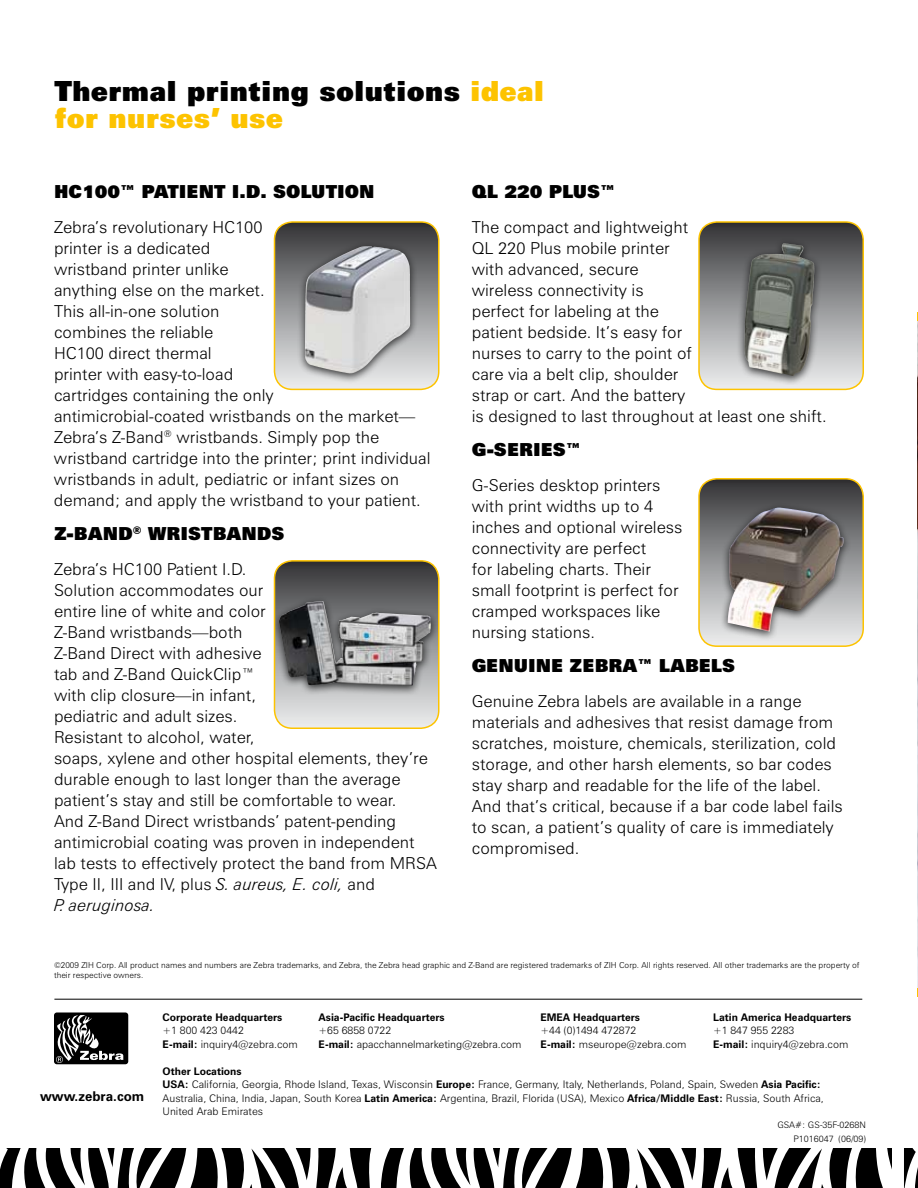
<style>
.page{position:relative;width:918px;height:1188px;background:#fff}
.page>*{position:absolute;margin:0;border:0;box-sizing:border-box;transform-origin:0 0}
.t1{font:900 27.75px/27.8px "Zurich BT";color:#000}
.t2{font:900 18px "Zurich BT";color:#000}
.t3{font:300 16.5px/21px "Zurich BT";color:#000}
.t4{font:700 13.5px "Zurich BT";color:#000}
.t5{font:300 10.5px/13.5px "Zurich BT";color:#000}
.t6{font:700 10.5px "Zurich BT";color:#000}
.t7{font:300 9px/13.5px "Zurich BT";color:#000;text-align:right}
.t8{font:300 8.25px/9.9px "Zurich BT";color:#000}
.s1{color:#fdc300}
.s2{font-style:italic}
.s3{font-weight:700}
</style>
<div class="page">
<svg style="left:0;top:1148px;width:372px;height:40px"></svg>
<hr style="left:54px;top:999px;width:808px;height:1px;background:#000">
<div style="left:54px;top:1012px;width:74px;height:52px;background:#000;border-radius:3px"></div>
<svg style="left:56px;top:1015px;width:67px;height:48px"></svg>
<svg style="left:380px;top:1148px;width:538px;height:40px"></svg>
<img style="left:917px;top:321px;width:1px;height:667px">
<svg style="left:274px;top:222px;width:163px;height:167px;background:#747373"></svg>
<div style="left:296px;top:240px;width:143px;height:149px;background:#000;opacity:.75"></div>
<img style="left:332px;top:246px;width:33px;height:15px">
<div style="left:274px;top:221px;width:166px;height:169px;border:2px solid #fdc300;border-radius:18px"></div>
<svg style="left:699px;top:222px;width:164px;height:167px;background:#838383"></svg>
<div style="left:736px;top:237px;width:127px;height:152px;background:#000;opacity:.75"></div>
<img style="left:748px;top:243px;width:36px;height:45px">
<div style="left:698px;top:221px;width:166px;height:169px;border:2px solid #fdc300;border-radius:18px"></div>
<svg style="left:699px;top:479px;width:164px;height:167px;background:#6f6f6f"></svg>
<div style="left:720px;top:502px;width:143px;height:144px;background:#000;opacity:.75"></div>
<img style="left:735px;top:508px;width:43px;height:31px">
<div style="left:698px;top:478px;width:166px;height:169px;border:2px solid #fdc300;border-radius:18px"></div>
<svg style="left:274px;top:561px;width:163px;height:34px;background:#4c4b4c"></svg>
<div style="left:274px;top:595px;width:165px;height:133px;background:#000;opacity:.75"></div>
<img style="left:281px;top:601px;width:41px;height:16px">
<div style="left:274px;top:560px;width:166px;height:169px;border:2px solid #fdc300;border-radius:18px"></div>
<h1 class="t1" style="left:54px;top:77px;width:491px">THERMAL PRINTING SOLUTIONS <span class="s1">IDEAL<br>FOR NURSES’ USE</span></h1>
<p class="t2" style="left:54px;top:180px;width:322px">HC100™ PATIENT I.D. SOLUTION</p>
<p class="t3" style="left:54px;top:216px;width:378px">Zebra’s revolutionary HC100<br>printer is a dedicated<br>wristband printer unlike<br>anything else on the market.<br>This all-in-one solution<br>combines the reliable<br>HC100 direct thermal<br>printer with easy-to-load<br>cartridges containing the only<br>antimicrobial-coated wristbands on the market— Zebra’s Z-Band<sup>®</sup> wristbands. Simply pop the wristband cartridge into the printer; print individual wristbands in adult, pediatric or infant sizes on demand; and apply the wristband to your patient.</p>
<p class="t2" style="left:54px;top:523px;width:148px">Z-BAND<sup>®</sup> WRISTB</p>
<p class="t2" style="left:227px;top:523px;width:45px">ANDS</p>
<p class="t3" style="left:54px;top:558px;width:385px">Zebra’s HC100 Patient I.D.<br>Solution accommodates our<br>entire line of white and color<br>Z-Band wristbands—both<br>Z-Band Direct with adhesive<br>tab and Z-Band QuickClip™<br>with clip closure—in infant,<br>pediatric and adult sizes.<br>Resistant to alcohol, water,<br>soaps, xylene and other hospital elements, they’re durable enough to last longer than the average patient’s stay and still be comfortable to wear.<br>And Z-Band Direct wristbands’ patent-pending antimicrobial coating was proven in independent lab tests to effectively protect the band from MRSA Type II, III and IV, plus <span class="s2">S. aureus, E. coli,</span> and<br><span class="s2">P. aeruginosa.</span></p>
<p class="t2" style="left:472px;top:180px;width:145px">QL 220 PLUS™</p>
<p class="t3" style="left:472px;top:216px;width:356px">The compact and lightweight<br>QL 220 Plus mobile printer<br>with advanced, secure<br>wireless connectivity is<br>perfect for labeling at the<br>patient bedside. It’s easy for<br>nurses to carry to the point of<br>care via a belt clip, shoulder<br>strap or cart. And the battery<br>is designed to last throughout at least one shift.</p>
<p class="t2" style="left:472px;top:439px;width:111px">G-SERIES™</p>
<p class="t3" style="left:472px;top:474px;width:212px">G-Series desktop printers with print widths up to 4 inches and optional wireless connectivity are perfect<br>for labeling charts. Their small footprint is perfect for cramped workspaces like nursing stations.</p>
<p class="t2" style="left:472px;top:655px;width:263px">GENUINE ZEBRA™ LABELS</p>
<p class="t3" style="left:472px;top:691px;width:373px">Genuine Zebra labels are available in a range materials and adhesives that resist damage from scratches, moisture, chemicals, sterilization, cold storage, and other harsh elements, so bar codes stay sharp and readable for the life of the label.<br>And that’s critical, because if a bar code label fails to scan, a patient’s quality of care is immediately compromised.</p>
<p class="t8" style="left:54px;top:960px;width:807px">©2009 ZIH Corp. All product names and numbers are Zebra trademarks, and Zebra, the Zebra head graphic and Z-Band are registered trademarks of ZIH Corp. All rights reserved. All other trademarks are the property of their respective owners.</p>
<p class="t4" style="left:40px;top:1088px;width:106px">www.zebra.com</p>
<p class="t6" style="left:163px;top:1011px;width:121px">Corporate Headquarters</p>
<p class="t6" style="left:319px;top:1011px;width:128px">Asia-Pacific Headquarters</p>
<p class="t6" style="left:541px;top:1011px;width:101px">EMEA Headquarters</p>
<p class="t6" style="left:713px;top:1011px;width:140px">Latin America Headquarters</p>
<p class="t5" style="left:163px;top:1024px;width:83px">+1 800 423 0442</p>
<p class="t5" style="left:319px;top:1024px;width:74px">+65 6858 0722</p>
<p class="t5" style="left:541px;top:1024px;width:97px">+44 (0)1494 472872</p>
<p class="t5" style="left:713px;top:1024px;width:83px">+1 847 955 2283</p>
<p class="t5" style="left:163px;top:1037px;width:137px"><span class="s3">E-mail:</span> inquiry4@zebra.com</p>
<p class="t5" style="left:319px;top:1037px;width:204px"><span class="s3">E-mail:</span> apacchannelmarketing@zebra.com</p>
<p class="t5" style="left:541px;top:1037px;width:147px"><span class="s3">E-mail:</span> mseurope@zebra.com</p>
<p class="t5" style="left:713px;top:1037px;width:137px"><span class="s3">E-mail:</span> inquiry4@zebra.com</p>
<p class="t5" style="left:163px;top:1064px;width:663px"><span class="s3">Other Locations<br>USA:</span> California, Georgia, Rhode Island, Texas, Wisconsin <span class="s3">Europe:</span> France, Germany, Italy, Netherlands, Poland, Spain, Sweden <span class="s3">Asia Pacific:<br></span>Australia, China, India, Japan, South Korea <span class="s3">Latin America:</span> Argentina, Brazil, Florida (USA), Mexico <span class="s3">Africa/Middle East:</span> Russia, South Africa, United Arab Emirates</p>
<p class="t7" style="left:777px;top:1118px;width:90px">GSA#: GS-35F-0268N<br>P1016047 (06/09)</p>
</div>
